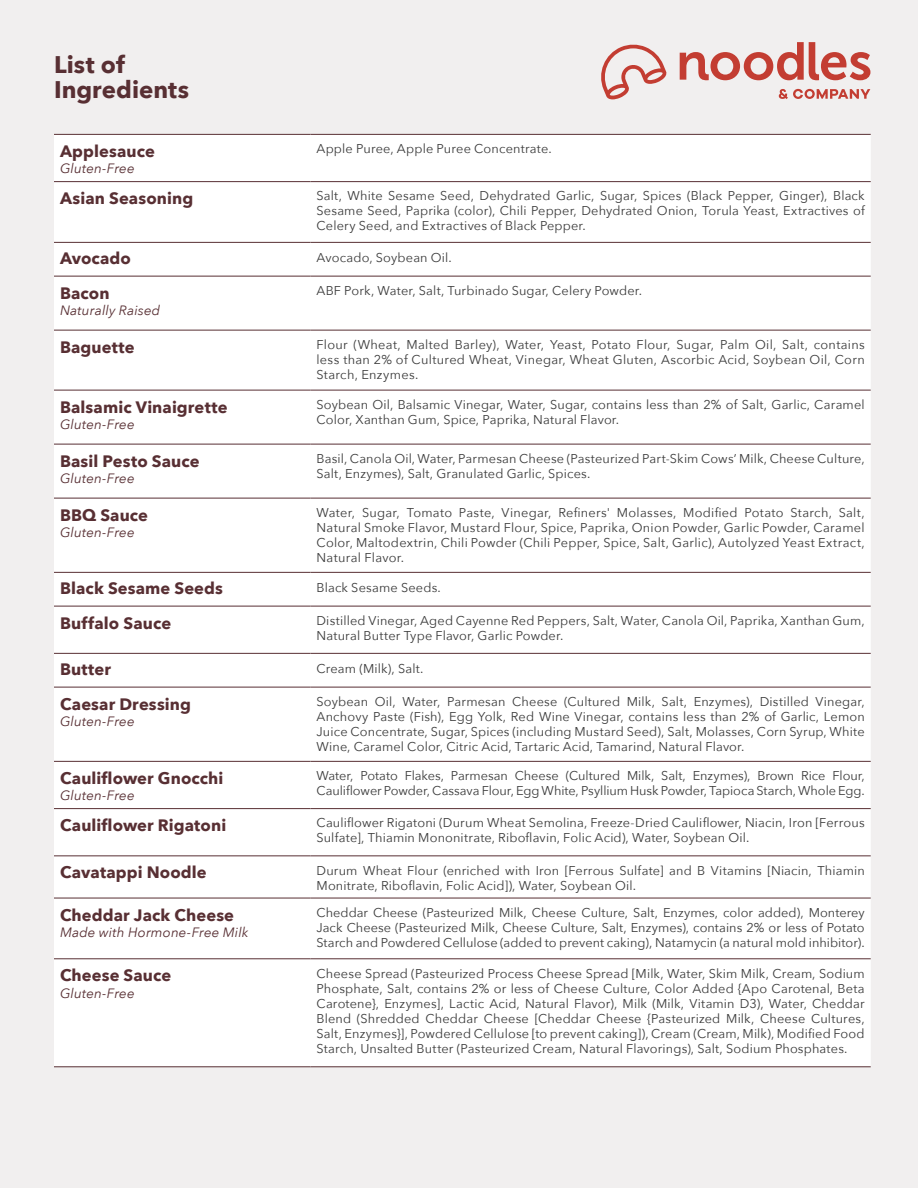
<style>
.page{position:relative;width:918px;height:1188px;background:#f1efef}
.page>*{position:absolute;margin:0;border:0;box-sizing:border-box;transform-origin:0 0}
.t1{font:700 24px/25.5px "Avenir Next";color:#582f33}
.t2{font:700 16.5px "Avenir Next";letter-spacing:.005em;color:#582f33}
.t3{font:italic 13.5px "Avenir Next";letter-spacing:.01em;color:#582f33}
.t4{font:12.75px/15px "Avenir Next";letter-spacing:.01em;color:#3a3a3a;text-align:justify}
</style>
<div class="page">
<svg style="left:601px;top:44px;width:66px;height:55px"></svg>
<svg style="left:779px;top:89px;width:91px;height:10px"></svg>
<svg style="left:680px;top:42px;width:190px;height:38px"></svg>
<div style="left:54px;top:135px;width:817px;height:932px;background:#fff"></div>
<hr style="left:54px;top:134px;width:256px;height:1px;background:#582f33">
<hr style="left:310px;top:134px;width:561px;height:1px;background:#582f33">
<hr style="left:54px;top:181px;width:256px;height:1px;background:#582f33">
<hr style="left:54px;top:242px;width:256px;height:1px;background:#582f33">
<hr style="left:54px;top:276px;width:256px;height:1px;background:#582f33">
<hr style="left:54px;top:330px;width:256px;height:1px;background:#582f33">
<hr style="left:54px;top:390px;width:256px;height:1px;background:#582f33">
<hr style="left:54px;top:444px;width:256px;height:1px;background:#582f33">
<hr style="left:54px;top:498px;width:256px;height:1px;background:#582f33">
<hr style="left:54px;top:572px;width:256px;height:1px;background:#582f33">
<hr style="left:54px;top:606px;width:256px;height:1px;background:#582f33">
<hr style="left:54px;top:653px;width:256px;height:1px;background:#582f33">
<hr style="left:310px;top:181px;width:561px;height:1px;background:#582f33">
<hr style="left:310px;top:242px;width:561px;height:1px;background:#582f33">
<hr style="left:310px;top:276px;width:561px;height:1px;background:#582f33">
<hr style="left:310px;top:330px;width:561px;height:1px;background:#582f33">
<hr style="left:310px;top:390px;width:561px;height:1px;background:#582f33">
<hr style="left:310px;top:444px;width:561px;height:1px;background:#582f33">
<hr style="left:310px;top:498px;width:561px;height:1px;background:#582f33">
<hr style="left:310px;top:572px;width:561px;height:1px;background:#582f33">
<hr style="left:310px;top:606px;width:561px;height:1px;background:#582f33">
<hr style="left:310px;top:653px;width:561px;height:1px;background:#582f33">
<hr style="left:54px;top:687px;width:256px;height:1px;background:#582f33">
<hr style="left:54px;top:808px;width:256px;height:1px;background:#582f33">
<hr style="left:310px;top:687px;width:561px;height:1px;background:#582f33">
<hr style="left:310px;top:808px;width:561px;height:1px;background:#582f33">
<hr style="left:54px;top:761px;width:256px;height:1px;background:#582f33">
<hr style="left:54px;top:856px;width:256px;height:1px;background:#582f33">
<hr style="left:310px;top:761px;width:561px;height:1px;background:#582f33">
<hr style="left:310px;top:856px;width:561px;height:1px;background:#582f33">
<hr style="left:54px;top:898px;width:256px;height:1px;background:#582f33">
<hr style="left:310px;top:898px;width:561px;height:1px;background:#582f33">
<hr style="left:54px;top:959px;width:256px;height:1px;background:#582f33">
<hr style="left:310px;top:959px;width:561px;height:1px;background:#582f33">
<hr style="left:54px;top:1067px;width:256px;height:1px;background:#582f33">
<hr style="left:310px;top:1067px;width:561px;height:1px;background:#582f33">
<h1 class="t1" style="left:54px;top:51px;width:137px">List of<br>Ingredients</h1>
<p class="t2" style="left:60px;top:137px;width:96px">Applesauce</p>
<p class="t3" style="left:60px;top:157px;width:76px">Gluten-Free</p>
<p class="t4" style="left:316px;top:141px;width:237px">Apple Puree, Apple Puree Concentrate.</p>
<p class="t2" style="left:60px;top:184px;width:135px">Asian Seasoning</p>
<p class="t4" style="left:316px;top:188px;width:550px">Salt, White Sesame Seed, Dehydrated Garlic, Sugar, Spices (Black Pepper, Ginger), Black Sesame Seed, Paprika (color), Chili Pepper, Dehydrated Onion, Torula Yeast, Extractives of Celery Seed, and Extractives of Black Pepper.</p>
<p class="t2" style="left:60px;top:244px;width:72px">Avocado</p>
<p class="t4" style="left:316px;top:250px;width:137px">Avocado, Soybean Oil.</p>
<p class="t2" style="left:60px;top:279px;width:51px">Bacon</p>
<p class="t3" style="left:60px;top:299px;width:102px">Naturally Raised</p>
<p class="t4" style="left:316px;top:282px;width:327px">ABF Pork, Water, Salt, Turbinado Sugar, Celery Powder.</p>
<p class="t2" style="left:60px;top:333px;width:76px">Baguette</p>
<p class="t4" style="left:316px;top:336px;width:550px">Flour (Wheat, Malted Barley), Water, Yeast, Potato Flour, Sugar, Palm Oil, Salt, contains less than 2% of Cultured Wheat, Vinegar, Wheat Gluten, Ascorbic Acid, Soybean Oil, Corn Starch, Enzymes.</p>
<p class="t2" style="left:60px;top:393px;width:169px">Balsamic Vinaigrette</p>
<p class="t3" style="left:60px;top:413px;width:76px">Gluten-Free</p>
<p class="t4" style="left:316px;top:396px;width:550px">Soybean Oil, Balsamic Vinegar, Water, Sugar, contains less than 2% of Salt, Garlic, Caramel<br>Color, Xanthan Gum, Spice, Paprika, Natural Flavor.</p>
<p class="t2" style="left:60px;top:447px;width:141px">Basil Pesto Sauce</p>
<p class="t3" style="left:60px;top:467px;width:76px">Gluten-Free</p>
<p class="t2" style="left:60px;top:501px;width:90px">BBQ Sauce</p>
<p class="t3" style="left:60px;top:521px;width:76px">Gluten-Free</p>
<p class="t4" style="left:316px;top:450px;width:550px">Basil, Canola Oil, Water, Parmesan Cheese (Pasteurized Part-Skim Cows’ Milk, Cheese Culture,<br>Salt, Enzymes), Salt, Granulated Garlic, Spices.</p>
<p class="t4" style="left:316px;top:504px;width:550px">Water, Sugar, Tomato Paste, Vinegar, Refiners' Molasses, Modified Potato Starch, Salt, Natural Smoke Flavor, Mustard Flour, Spice, Paprika, Onion Powder, Garlic Powder, Caramel Color, Maltodextrin, Chili Powder (Chili Pepper, Spice, Salt, Garlic), Autolyzed Yeast Extract, Natural Flavor.</p>
<p class="t2" style="left:60px;top:574px;width:165px">Black Sesame Seeds</p>
<p class="t4" style="left:316px;top:580px;width:126px">Black Sesame Seeds.</p>
<p class="t2" style="left:60px;top:609px;width:113px">Buffalo Sauce</p>
<p class="t4" style="left:316px;top:612px;width:550px">Distilled Vinegar, Aged Cayenne Red Peppers, Salt, Water, Canola Oil, Paprika, Xanthan Gum,<br>Natural Butter Type Flavor, Garlic Powder.</p>
<p class="t2" style="left:60px;top:655px;width:52px">Butter</p>
<p class="t4" style="left:316px;top:661px;width:109px">Cream (Milk), Salt.</p>
<p class="t2" style="left:60px;top:690px;width:133px">Caesar Dressing</p>
<p class="t3" style="left:60px;top:710px;width:76px">Gluten-Free</p>
<p class="t4" style="left:316px;top:693px;width:550px">Soybean Oil, Water, Parmesan Cheese (Cultured Milk, Salt, Enzymes), Distilled Vinegar, Anchovy Paste (Fish), Egg Yolk, Red Wine Vinegar, contains less than 2% of Garlic, Lemon Juice Concentrate, Sugar, Spices (including Mustard Seed), Salt, Molasses, Corn Syrup, White Wine, Caramel Color, Citric Acid, Tartaric Acid, Tamarind, Natural Flavor.</p>
<p class="t2" style="left:60px;top:764px;width:165px">Cauliflower Gnocchi</p>
<p class="t3" style="left:60px;top:784px;width:76px">Gluten-Free</p>
<p class="t4" style="left:316px;top:768px;width:550px">Water, Potato Flakes, Parmesan Cheese (Cultured Milk, Salt, Enzymes), Brown Rice Flour,<br>Cauliflower Powder, Cassava Flour, Egg White, Psyllium Husk Powder, Tapioca Starch, Whole Egg.</p>
<p class="t2" style="left:60px;top:811px;width:168px">Cauliflower Rigatoni</p>
<p class="t4" style="left:316px;top:815px;width:550px">Cauliflower Rigatoni (Durum Wheat Semolina, Freeze-Dried Cauliflower, Niacin, Iron [Ferrous<br>Sulfate], Thiamin Mononitrate, Riboflavin, Folic Acid), Water, Soybean Oil.</p>
<p class="t2" style="left:60px;top:858px;width:148px">Cavatappi Noodle</p>
<p class="t4" style="left:316px;top:862px;width:550px">Durum Wheat Flour (enriched with Iron [Ferrous Sulfate] and B Vitamins [Niacin, Thiamin<br>Monitrate, Riboflavin, Folic Acid]), Water, Soybean Oil.</p>
<p class="t2" style="left:60px;top:900px;width:176px">Cheddar Jack Cheese</p>
<p class="t3" style="left:60px;top:921px;width:190px">Made with Hormone-Free Milk</p>
<p class="t4" style="left:316px;top:904px;width:550px">Cheddar Cheese (Pasteurized Milk, Cheese Culture, Salt, Enzymes, color added), Monterey Jack Cheese (Pasteurized Milk, Cheese Culture, Salt, Enzymes), contains 2% or less of Potato Starch and Powdered Cellulose (added to prevent caking), Natamycin (a natural mold inhibitor).</p>
<p class="t2" style="left:60px;top:961px;width:113px">Cheese Sauce</p>
<p class="t3" style="left:60px;top:982px;width:76px">Gluten-Free</p>
<p class="t4" style="left:316px;top:965px;width:550px">Cheese Spread (Pasteurized Process Cheese Spread [Milk, Water, Skim Milk, Cream, Sodium Phosphate, Salt, contains 2% or less of Cheese Culture, Color Added {Apo Carotenal, Beta Carotene}, Enzymes], Lactic Acid, Natural Flavor), Milk (Milk, Vitamin D3), Water, Cheddar Blend (Shredded Cheddar Cheese [Cheddar Cheese {Pasteurized Milk, Cheese Cultures, Salt, Enzymes}], Powdered Cellulose [to prevent caking]), Cream (Cream, Milk), Modified Food Starch, Unsalted Butter (Pasteurized Cream, Natural Flavorings), Salt, Sodium Phosphates.</p>
</div>
